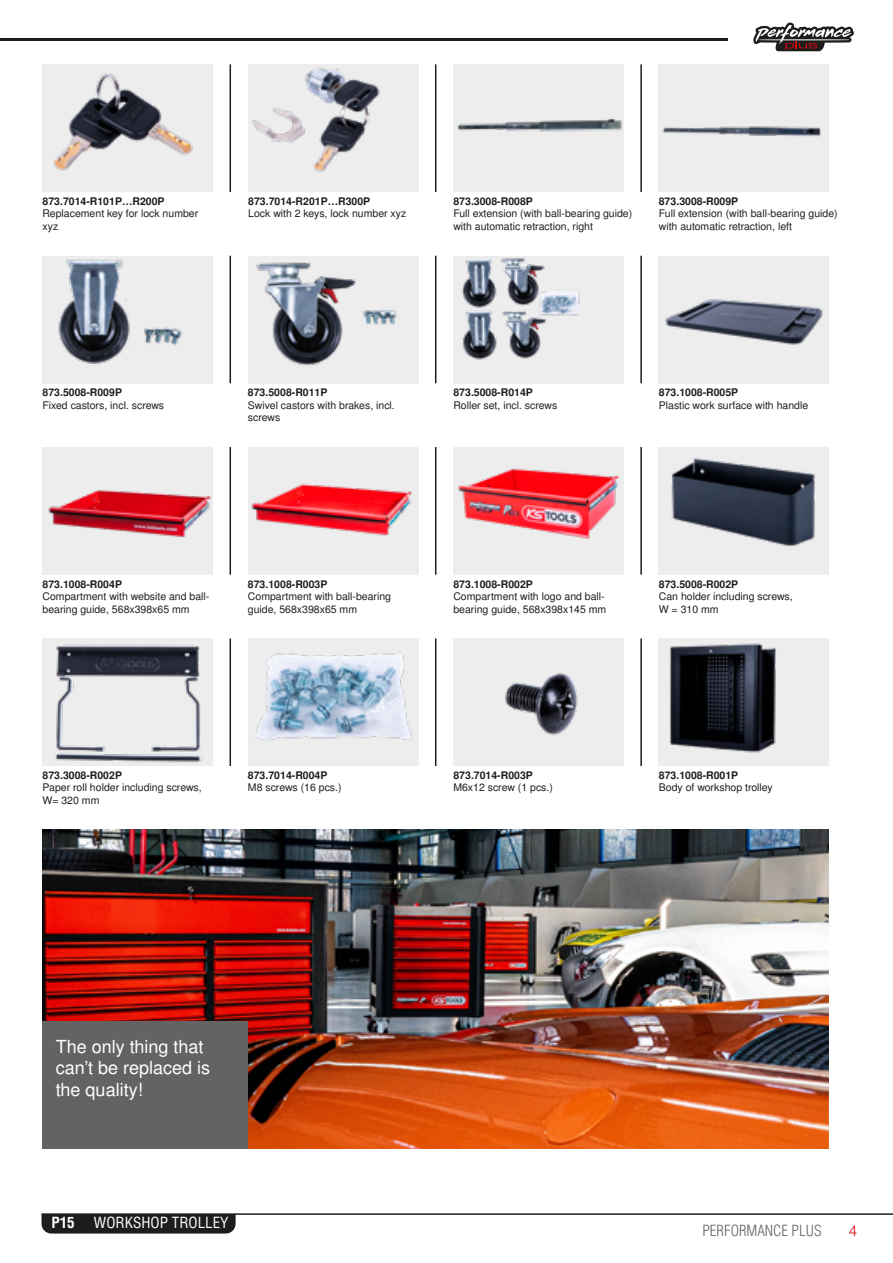
<style>
.page{position:relative;width:893px;height:1263px;background:#fff}
.page>*{position:absolute;margin:0;border:0;box-sizing:border-box;transform-origin:0 0}
.t1{font:18px/21.6px "KSTOOL Snimbus";color:#fff}
.t2{font:condensed 15px "Helvetica LT Std";color:#fff}
.t3{font:300 condensed 15px "Helvetica LT Std";color:#646363}
.t4{font:700 condensed 15px "Helvetica LT Std";color:#fff}
.t5{font:300 15px "Helvetica LT Std";color:#e30613}
.t6{font:10.5px/12.6px "KSTOOL Snimbus";color:#1d1d1b}
.t7{font:700 10.5px "KSTOOL Snimbus";color:#1d1d1b}
</style>
<div class="page">
<svg style="left:753px;top:23px;width:101px;height:28px"></svg>
<hr style="left:0;top:38px;width:727px;height:2px;background:#1d1d1b">
<hr style="left:42px;top:1213px;width:851px;height:2px;background:#1d1d1b">
<div style="left:42px;top:1214px;width:194px;height:19px;background:#1d1d1b"></div>
<img style="left:43px;top:830px;width:786px;height:319px">
<div style="left:43px;top:1021px;width:205px;height:128px;background:#646363"></div>
<div style="left:43px;top:447px;width:170px;height:128px;background:#ededed"></div>
<img style="left:48px;top:490px;width:163px;height:48px">
<img style="left:43px;top:64px;width:170px;height:128px">
<img style="left:248px;top:64px;width:170px;height:128px">
<img style="left:659px;top:638px;width:170px;height:128px">
<div style="left:453px;top:447px;width:170px;height:128px;background:#ededed"></div>
<img style="left:458px;top:468px;width:161px;height:71px">
<div style="left:248px;top:447px;width:170px;height:128px;background:#ededed"></div>
<img style="left:251px;top:483px;width:162px;height:53px">
<div style="left:659px;top:256px;width:170px;height:127px;background:#ededed"></div>
<img style="left:665px;top:299px;width:158px;height:46px">
<img style="left:43px;top:638px;width:170px;height:128px">
<img style="left:659px;top:447px;width:170px;height:128px">
<img style="left:453px;top:638px;width:170px;height:128px">
<img style="left:248px;top:638px;width:170px;height:128px">
<img style="left:453px;top:64px;width:169px;height:128px">
<hr style="left:640px;top:64px;width:2px;height:128px;background:#1d1d1b">
<div style="left:659px;top:64px;width:170px;height:128px;background:#ededed"></div>
<img style="left:662px;top:126px;width:160px;height:11px">
<img style="left:43px;top:256px;width:170px;height:127px">
<div style="left:248px;top:256px;width:170px;height:127px;background:#ededed"></div>
<img style="left:256px;top:262px;width:141px;height:104px">
<div style="left:453px;top:256px;width:170px;height:127px;background:#ededed"></div>
<img style="left:461px;top:258px;width:119px;height:102px">
<hr style="left:435px;top:64px;width:1px;height:128px;background:#1d1d1b">
<hr style="left:230px;top:64px;width:1px;height:128px;background:#1d1d1b">
<hr style="left:435px;top:256px;width:1px;height:127px;background:#1d1d1b">
<hr style="left:640px;top:256px;width:2px;height:127px;background:#1d1d1b">
<hr style="left:230px;top:256px;width:1px;height:127px;background:#1d1d1b">
<hr style="left:435px;top:447px;width:1px;height:128px;background:#1d1d1b">
<hr style="left:640px;top:447px;width:2px;height:128px;background:#1d1d1b">
<hr style="left:230px;top:447px;width:1px;height:128px;background:#1d1d1b">
<hr style="left:435px;top:638px;width:1px;height:128px;background:#1d1d1b">
<hr style="left:640px;top:638px;width:2px;height:128px;background:#1d1d1b">
<hr style="left:230px;top:638px;width:1px;height:128px;background:#1d1d1b">
<p class="t7" style="left:43px;top:195px;width:124px">873.7014-R101P…R200P</p>
<p class="t6" style="left:43px;top:208px;width:157px">Replacement key for lock number xyz</p>
<p class="t7" style="left:248px;top:195px;width:124px">873.7014-R201P…R300P</p>
<p class="t6" style="left:248px;top:208px;width:160px">Lock with 2 keys, lock number xyz</p>
<p class="t7" style="left:453px;top:195px;width:81px">873.3008-R008P</p>
<p class="t6" style="left:453px;top:208px;width:180px">Full extension (with ball-bearing guide) with automatic retraction, right</p>
<p class="t7" style="left:659px;top:195px;width:81px">873.3008-R009P</p>
<p class="t6" style="left:659px;top:208px;width:180px">Full extension (with ball-bearing guide) with automatic retraction, left</p>
<p class="t7" style="left:43px;top:386px;width:81px">873.5008-R009P</p>
<p class="t6" style="left:43px;top:399px;width:123px">Fixed castors, incl. screws</p>
<p class="t7" style="left:248px;top:386px;width:81px">873.5008-R011P</p>
<p class="t6" style="left:248px;top:399px;width:148px">Swivel castors with brakes, incl. screws</p>
<p class="t7" style="left:453px;top:386px;width:81px">873.5008-R014P</p>
<p class="t6" style="left:453px;top:399px;width:105px">Roller set, incl. screws</p>
<p class="t7" style="left:659px;top:386px;width:81px">873.1008-R005P</p>
<p class="t6" style="left:659px;top:399px;width:151px">Plastic work surface with handle</p>
<p class="t7" style="left:43px;top:577px;width:81px">873.1008-R004P</p>
<p class="t6" style="left:43px;top:590px;width:168px">Compartment with website and ball&shy;bearing guide, 568x398x65 mm</p>
<p class="t7" style="left:248px;top:577px;width:81px">873.1008-R003P</p>
<p class="t6" style="left:248px;top:590px;width:145px">Compartment with ball-bearing guide, 568x398x65 mm</p>
<p class="t7" style="left:43px;top:769px;width:81px">873.3008-R002P</p>
<p class="t6" style="left:43px;top:782px;width:161px">Paper roll holder including screws,<br>W= 320 mm</p>
<p class="t7" style="left:248px;top:769px;width:81px">873.7014-R004P</p>
<p class="t6" style="left:248px;top:782px;width:95px">M8 screws (16 pcs.)</p>
<p class="t7" style="left:453px;top:577px;width:81px">873.1008-R002P</p>
<p class="t6" style="left:453px;top:590px;width:154px">Compartment with logo and ball&shy;bearing guide, 568x398x145 mm</p>
<p class="t7" style="left:659px;top:577px;width:81px">873.5008-R002P</p>
<p class="t6" style="left:659px;top:590px;width:135px">Can holder including screws,<br>W = 310 mm</p>
<p class="t7" style="left:453px;top:769px;width:81px">873.7014-R003P</p>
<p class="t6" style="left:453px;top:782px;width:101px">M6x12 screw (1 pcs.)</p>
<p class="t7" style="left:659px;top:769px;width:81px">873.1008-R001P</p>
<p class="t6" style="left:659px;top:782px;width:115px">Body of workshop trolley</p>
<h1 class="t1" style="left:56px;top:1036px;width:156px">The only thing that can’t be replaced is the quality!</h1>
<h2 class="t4" style="left:51px;top:1213px;width:25px">P15</h2>
<h2 class="t2" style="left:94px;top:1213px;width:136px">WORKSHOP TROLLEY</h2>
<h2 class="t3" style="left:702px;top:1221px;width:121px">PERFORMANCE PLUS</h2>
<h2 class="t5" style="left:849px;top:1221px;width:10px">4</h2>
</div>
